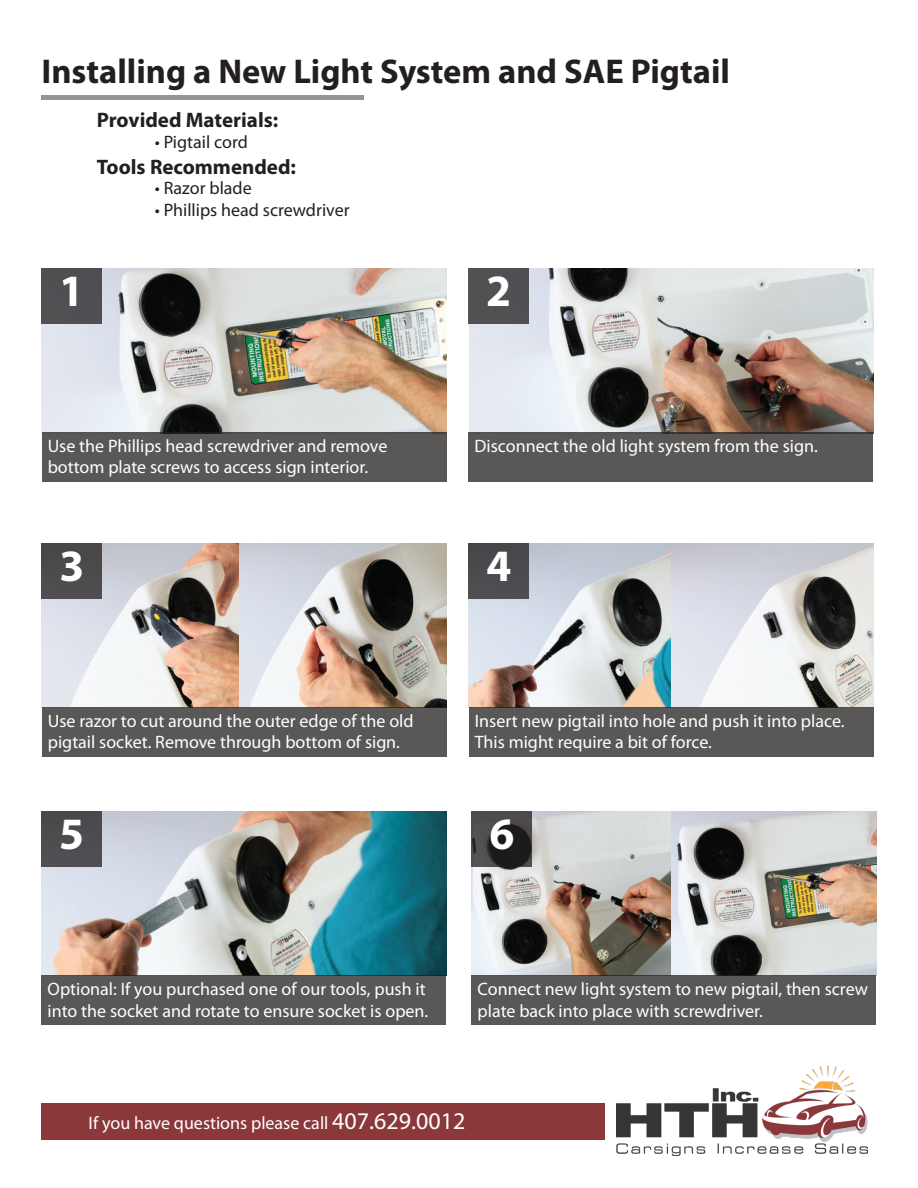
<style>
.page{position:relative;width:918px;height:1188px;background:#fff}
.page>*{position:absolute;margin:0;border:0;box-sizing:border-box;transform-origin:0 0}
.t1{font:700 45px "Myriad Pro";color:#fff}
.t2{font:700 34.5px "Myriad Pro";color:#231f20}
.t3{font:700 21px "Myriad Pro";color:#231f20}
.t4{font:18px/21.6px "Myriad Pro";color:#fff}
.t5{font:18px "Myriad Pro";color:#231f20}
.s1{font-size:24px}
</style>
<div class="page">
<img style="left:41px;top:268px;width:405px;height:165px">
<img style="left:470px;top:268px;width:403px;height:164px">
<img style="left:42px;top:543px;width:405px;height:164px">
<img style="left:469px;top:543px;width:404px;height:164px">
<img style="left:42px;top:811px;width:404px;height:164px">
<img style="left:472px;top:811px;width:404px;height:164px">
<div style="left:41px;top:95px;width:323px;height:5px;background:#939598"></div>
<div style="left:42px;top:707px;width:405px;height:50px;background:#5a5757"></div>
<div style="left:42px;top:543px;width:60px;height:56px;background:#4d4a4d"></div>
<div style="left:469px;top:707px;width:404px;height:50px;background:#5a5757"></div>
<div style="left:469px;top:543px;width:60px;height:56px;background:#4c4a4e"></div>
<div style="left:42px;top:432px;width:404px;height:50px;background:#5a5757"></div>
<div style="left:41px;top:268px;width:61px;height:56px;background:#514f52"></div>
<div style="left:42px;top:1103px;width:563px;height:37px;background:#8b383a"></div>
<div style="left:469px;top:432px;width:404px;height:50px;background:#5a5757"></div>
<div style="left:469px;top:268px;width:60px;height:56px;background:#525053"></div>
<div style="left:42px;top:975px;width:404px;height:50px;background:#5a5757"></div>
<div style="left:472px;top:975px;width:404px;height:50px;background:#5a5757"></div>
<div style="left:42px;top:811px;width:60px;height:56px;background:#4e4c4f"></div>
<svg style="left:472px;top:811px;width:60px;height:56px;background:#373436"></svg>
<img style="left:617px;top:1066px;width:251px;height:90px">
<p class="t2" style="left:41px;top:49px;width:690px">Installing a New Light System and SAE Pigtail</p>
<p class="t3" style="left:97px;top:107px;width:183px">Provided Materials:</p>
<p class="t3" style="left:97px;top:153px;width:201px">Tools Recommended:</p>
<p class="t5" style="left:155px;top:130px;width:95px">• Pigtail cord</p>
<p class="t5" style="left:155px;top:177px;width:98px">• Razor blade</p>
<p class="t5" style="left:155px;top:199px;width:196px">• Phillips head screwdriver</p>
<p class="t1" style="left:59px;top:262px;width:26px">1</p>
<p class="t1" style="left:486px;top:262px;width:26px">2</p>
<p class="t4" style="left:48px;top:435px;width:341px">Use the Phillips head screwdriver and remove bottom plate screws to access sign interior.</p>
<p class="t4" style="left:475px;top:435px;width:345px">Disconnect the old light system from the sign.</p>
<p class="t1" style="left:59px;top:537px;width:26px">3</p>
<p class="t1" style="left:486px;top:537px;width:26px">4</p>
<p class="t4" style="left:48px;top:710px;width:367px">Use razor to cut around the outer edge of the old pigtail socket. Remove through bottom of sign.</p>
<p class="t4" style="left:475px;top:710px;width:371px">Insert new pigtail into hole and push it into place.<br>This might require a bit of force.</p>
<p class="t1" style="left:59px;top:805px;width:26px">5</p>
<p class="t1" style="left:489px;top:805px;width:26px">6</p>
<p class="t4" style="left:48px;top:978px;width:382px">Optional: If you purchased one of our tools, push it into the socket and rotate to ensure socket is open.</p>
<p class="t4" style="left:478px;top:978px;width:392px">Connect new light system to new pigtail, then screw plate back into place with screwdriver.</p>
<p class="t4" style="left:89px;top:1112px;width:378px">If you have questions please call <span class="s1">407.629.0012</span></p>
</div>
